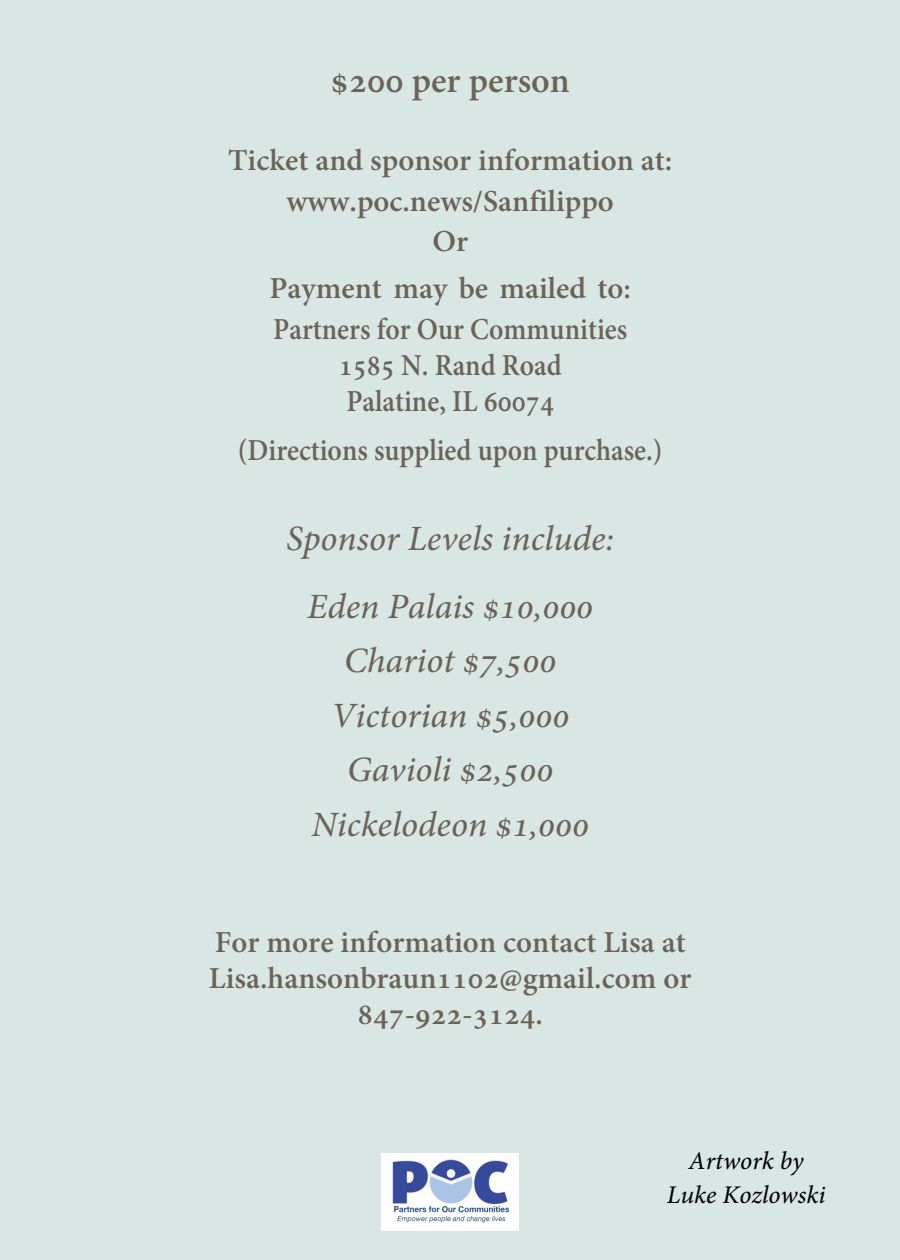
<style>
.page{position:relative;width:900px;height:1260px;background:#d8e7e4}
.page>*{position:absolute;margin:0;border:0;box-sizing:border-box;transform-origin:0 0}
.t1{font:italic 35px/54.5px "Adobe Hebrew";color:#6b6358;text-align:center}
.t2{font:700 35px "Adobe Hebrew";color:#6b6358}
.t3{font:700 30px/40.8px "Adobe Hebrew";color:#6b6358;text-align:center}
.t4{font:700 30px/36px "Adobe Hebrew";color:#6b6358;scale:.9 1}
.t5{font:italic 25px/33.8px "Adobe Hebrew";color:#000;text-align:center}
</style>
<div class="page">
<img style="left:382px;top:1154px;width:136px;height:77px">
<p class="t2" style="left:331px;top:60px;width:241px">$200 per person</p>
<p class="t3" style="left:228px;top:140px;width:446px">Ticket and sponsor information at: www.poc.news/Sanfilippo<br>Or</p>
<p class="t3" style="left:270px;top:268px;width:363px;text-align:left">Payment may be mailed to:<br>Partners for Our Communities</p>
<p class="t4" style="left:339px;top:348px;width:249px">1585 N. Rand Road<br>Palatine, IL 60074</p>
<p class="t4" style="left:238px;top:432px;width:473px">(Directions supplied upon purchase.)</p>
<p class="t1" style="left:286px;top:505px;width:330px;line-height:68px">Sponsor Levels include:<br>Eden Palais $10,000</p>
<p class="t1" style="left:311px;top:634px;width:279px">Chariot $7,500<br>Victorian $5,000<br>Gavioli $2,500<br>Nickelodeon $1,000</p>
<p class="t3" style="left:209px;top:924px;width:484px;line-height:36px">For more information contact Lisa at<br>Lisa.hansonbraun1102@gmail.com or<br>847-922-3124.</p>
<p class="t5" style="left:667px;top:1144px;width:160px">Artwork by<br>Luke Kozlowski</p>
</div>
